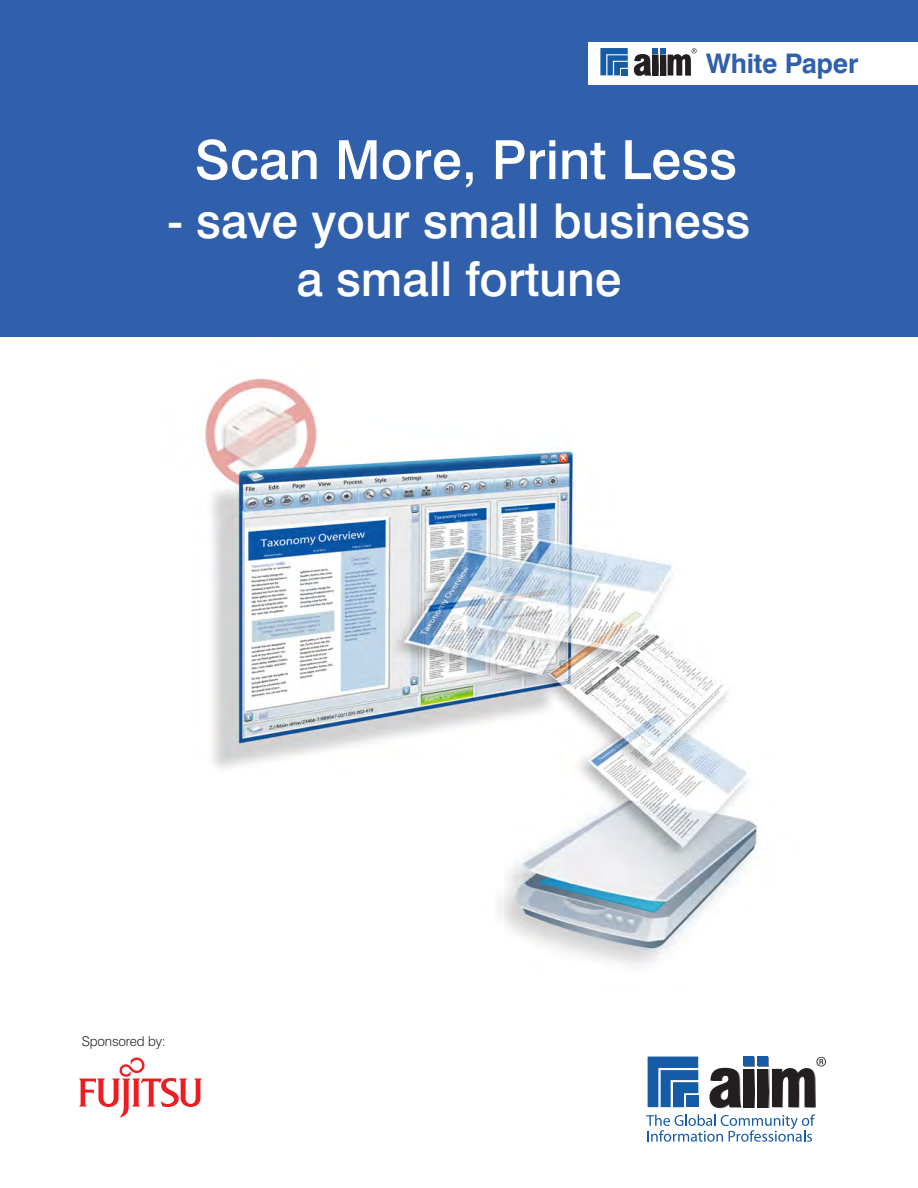
<style>
.page{position:relative;width:918px;height:1188px;background:#fff}
.page>*{position:absolute;margin:0;border:0;box-sizing:border-box;transform-origin:0 0}
.t1{font:500 54px "Swiss 721 BT";color:#fff}
.t2{font:500 48px/58.5px "Swiss 721 BT";color:#fff;text-align:center}
.t3{font:700 27px "Swiss 721 BT";letter-spacing:-.01em;color:#3060ab}
.t4{font:300 13.5px "Swiss 721 BT";letter-spacing:-.01em;color:#272627}
</style>
<div class="page">
<img style="left:205px;top:378px;width:553px;height:588px">
<div style="left:0;top:0;width:918px;height:338px;background:#3060ab"></div>
<svg style="left:648px;top:1057px;width:50px;height:50px"></svg>
<div style="left:686px;top:1095px;width:12px;height:12px;background:#155ba6"></div>
<div style="left:758px;top:1057px;width:11px;height:9px;background:#7e8083"></div>
<img style="left:754px;top:1069px;width:1px;height:38px">
<img style="left:768px;top:1069px;width:1px;height:38px">
<div style="left:743px;top:1057px;width:11px;height:9px;background:#155ba6"></div>
<div style="left:757px;top:1057px;width:11px;height:9px;background:#155ba6"></div>
<svg style="left:710px;top:1068px;width:31px;height:40px"></svg>
<div style="left:743px;top:1069px;width:11px;height:38px;background:#231f20"></div>
<div style="left:757px;top:1069px;width:11px;height:38px;background:#231f20"></div>
<svg style="left:772px;top:1057px;width:54px;height:50px"></svg>
<svg style="left:646px;top:1114px;width:169px;height:28px"></svg>
<div style="left:588px;top:42px;width:330px;height:42px;background:#fff"></div>
<svg style="left:600px;top:48px;width:28px;height:27px"></svg>
<div style="left:621px;top:69px;width:7px;height:6px;background:#155ba6"></div>
<svg style="left:634px;top:48px;width:63px;height:28px"></svg>
<svg style="left:79px;top:1057px;width:123px;height:61px"></svg>
<p class="t3" style="left:706px;top:54px;width:154px">White Paper</p>
<p class="t1" style="left:195px;top:140px;width:544px">Scan More, Print Less</p>
<p class="t2" style="left:167px;top:196px;width:585px">- save your small business a small fortune</p>
<p class="t4" style="left:82px;top:1036px;width:85px">Sponsored by:</p>
</div>
